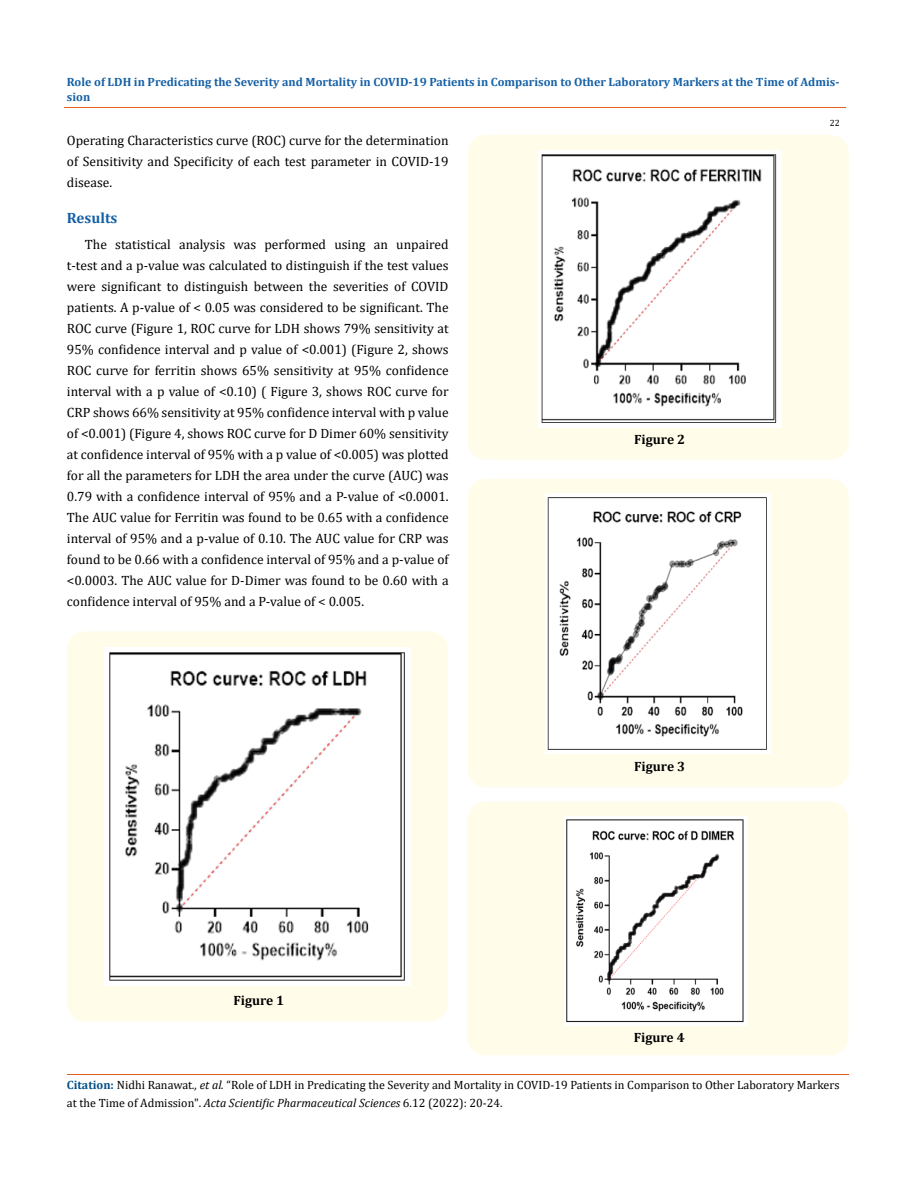
<style>
.page{position:relative;width:917px;height:1188px;background:#fff}
.page>*{position:absolute;margin:0;border:0;box-sizing:border-box;transform-origin:0 0}
.t1{font:700 15px "Cambria";color:#1560a6}
.t2{font:13.5px/21px "Cambria";color:#000;text-align:justify}
.t3{font:700 13.5px "Cambria";color:#000}
.t4{font:12px/18px "Cambria";color:#000}
.t5{font:700 12px/15px "Cambria";color:#1560a6}
.t6{font:9px "Cambria";color:#000}
.s1{font-weight:700;color:#035089}
.s2{font-style:italic}
</style>
<div class="page">
<div style="left:67px;top:632px;width:381px;height:390px;background:#fffde9;border-radius:18px"></div>
<img style="left:104px;top:648px;width:306px;height:337px">
<div style="left:468px;top:135px;width:380px;height:325px;background:#fffde9;border-radius:18px"></div>
<img style="left:538px;top:150px;width:243px;height:277px">
<div style="left:468px;top:479px;width:380px;height:309px;background:#fffde9;border-radius:18px"></div>
<img style="left:546px;top:494px;width:224px;height:259px">
<div style="left:467px;top:802px;width:381px;height:253px;background:#fffde9;border-radius:18px"></div>
<img style="left:565px;top:816px;width:182px;height:210px">
<hr style="left:64px;top:108px;width:781px;height:1px;background:#e05d1a">
<hr style="left:67px;top:1074px;width:781px;height:1px;background:#e05d1a">
<p class="t5" style="left:67px;top:74px;width:774px">Role of LDH in Predicating the Severity and Mortality in COVID-19 Patients in Comparison to Other Laboratory Markers at the Time of Admis&shy;sion</p>
<p class="t2" style="left:67px;top:130px;width:383px">Operating Characteristics curve (ROC) curve for the determination of Sensitivity and Specificity of each test parameter in COVID-19 disease.</p>
<p class="t1" style="left:67px;top:208px;width:52px">Results</p>
<p class="t2" style="left:67px;top:234px;width:383px;text-indent:18px">The statistical analysis was performed using an unpaired t-test and a p-value was calculated to distinguish if the test values were significant to distinguish between the severities of COVID patients. A p-value of &lt; 0.05 was considered to be significant. The ROC curve (Figure 1, ROC curve for LDH shows 79% sensitivity at 95% confidence interval and p value of &lt;0.001) (Figure 2, shows ROC curve for ferritin shows 65% sensitivity at 95% confidence interval with a p value of &lt;0.10) ( Figure 3, shows ROC curve for CRP shows 66% sensitivity at 95% confidence interval with p value of &lt;0.001) (Figure 4, shows ROC curve for D Dimer 60% sensitivity at confidence interval of 95% with a p value of &lt;0.005) was plotted for all the parameters for LDH the area under the curve (AUC) was 0.79 with a confidence interval of 95% and a P-value of &lt;0.0001.<br>The AUC value for Ferritin was found to be 0.65 with a confidence interval of 95% and a p-value of 0.10. The AUC value for CRP was found to be 0.66 with a confidence interval of 95% and a p-value of &lt;0.0003. The AUC value for D-Dimer was found to be 0.60 with a confidence interval of 95% and a P-value of &lt; 0.005.</p>
<p class="t3" style="left:233px;top:991px;width:52px">Figure 1</p>
<p class="t3" style="left:634px;top:429px;width:52px">Figure 2</p>
<p class="t3" style="left:634px;top:757px;width:52px">Figure 3</p>
<p class="t3" style="left:633px;top:1028px;width:52px">Figure 4</p>
<p class="t6" style="left:829px;top:118px;width:11px">22</p>
<p class="t4" style="left:67px;top:1076px;width:774px"><span class="s1">Citation:</span> Nidhi Ranawat<span class="s2">., et al.</span> “Role of LDH in Predicating the Severity and Mortality in COVID-19 Patients in Comparison to Other Laboratory Markers at the Time of Admission". <span class="s2">Acta Scientific Pharmaceutical Sciences</span> 6.12 (2022): 20-24.</p>
</div>
